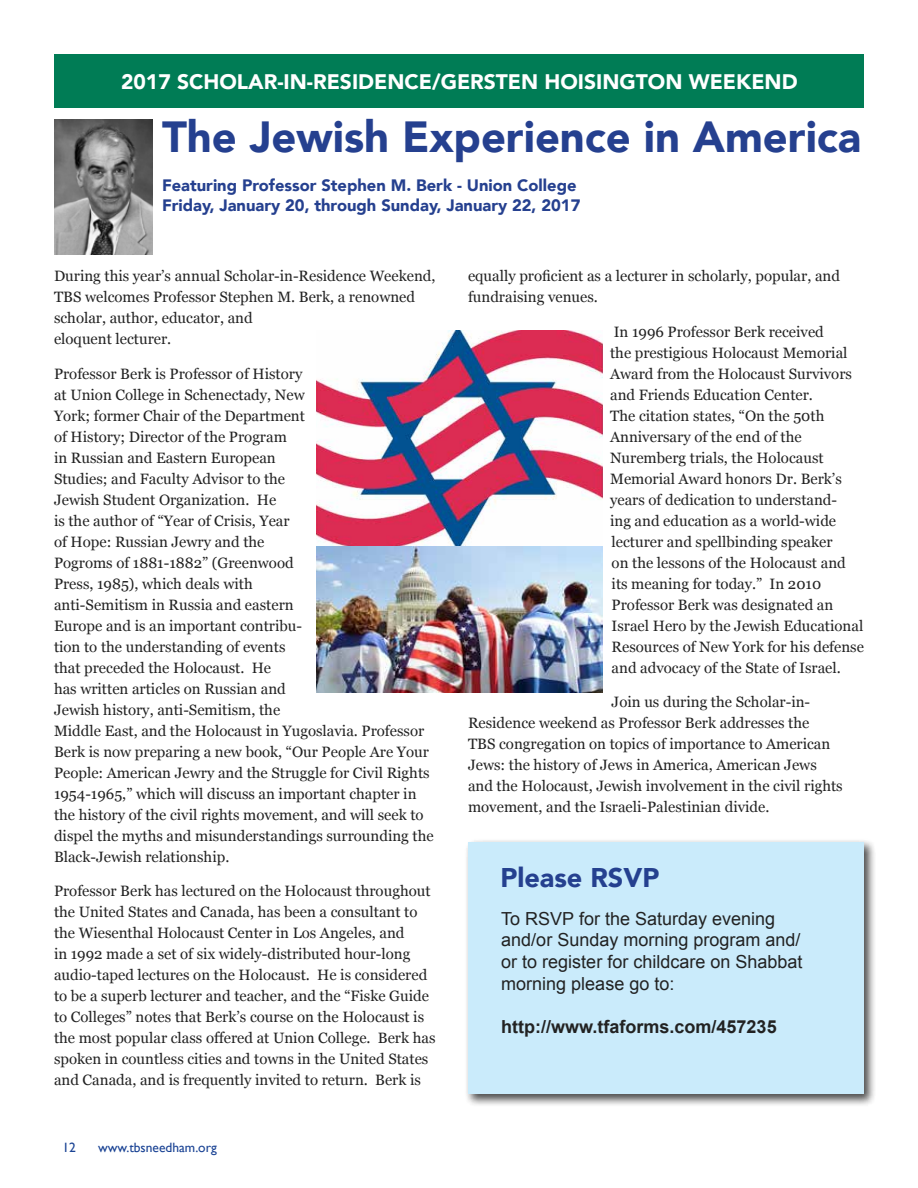
<style>
.page{position:relative;width:918px;height:1188px;background:#fff}
.page>*{position:absolute;margin:0;border:0;box-sizing:border-box;transform-origin:0 0}
.t1{font:900 43.5px "Avenir";color:#25408f}
.t2{font:900 27px "Avenir";color:#25408f}
.t3{font:900 21px "Avenir";color:#fff}
.t4{font:18px/21.6px "Arial";color:#222}
.t5{font:700 18px "Arial";color:#222}
.t6{font:900 16.5px/19.8px "Avenir";color:#25408f}
.t7{font:15px/21px "Georgia";color:#222}
.t8{font:13.5px "Gill Sans";color:#1a4394}
</style>
<div class="page">
<div style="left:464px;top:839px;width:413px;height:268px;background:#000;opacity:.75"></div>
<div style="left:468px;top:842px;width:396px;height:252px;background:#c7eafb"></div>
<div style="left:54px;top:54px;width:810px;height:54px;background:#007c55"></div>
<img style="left:316px;top:330px;width:287px;height:362px">
<img style="left:54px;top:119px;width:99px;height:136px">
<h3 class="t3" style="left:121px;top:63px;width:678px">2017 SCHOLAR-IN-RESIDENCE/GERSTEN HOISINGTON WEEKEND</h3>
<h1 class="t1" style="left:162px;top:99px;width:701px">The Jewish Experience in America</h1>
<p class="t6" style="left:162px;top:175px;width:420px">Featuring Professor Stephen M. Berk - Union College<br>Friday, January 20, through Sunday, January 22, 2017</p>
<p class="t7" style="left:54px;top:265px;width:383px">During this year’s annual Scholar-in-Residence Weekend, TBS welcomes Professor Stephen M. Berk, a renowned scholar, author, educator, and<br>eloquent lecturer.</p>
<p class="t7" style="left:54px;top:363px;width:381px">Professor Berk is Professor of History<br>at Union College in Schenectady, New<br>York; former Chair of the Department<br>of History; Director of the Program<br>in Russian and Eastern European<br>Studies; and Faculty Advisor to the<br>Jewish Student Organization. He<br>is the author of “Year of Crisis, Year<br>of Hope: Russian Jewry and the<br>Pogroms of 1881-1882” (Greenwood<br>Press, 1985), which deals with<br>anti-Semitism in Russia and eastern<br>Europe and is an important contribu-<br>tion to the understanding of events<br>that preceded the Holocaust. He<br>has written articles on Russian and<br>Jewish history, anti-Semitism, the<br>Middle East, and the Holocaust in Yugoslavia. Professor Berk is now preparing a new book, “Our People Are Your People: American Jewry and the Struggle for Civil Rights 1954-1965,” which will discuss an important chapter in the history of the civil rights movement, and will seek to dispel the myths and misunderstandings surrounding the Black-Jewish relationship.</p>
<p class="t7" style="left:54px;top:880px;width:383px">Professor Berk has lectured on the Holocaust throughout the United States and Canada, has been a consultant to the Wiesenthal Holocaust Center in Los Angeles, and<br>in 1992 made a set of six widely-distributed hour-long audio-taped lectures on the Holocaust. He is considered to be a superb lecturer and teacher, and the “Fiske Guide to Colleges” notes that Berk’s course on the Holocaust is the most popular class offered at Union College. Berk has spoken in countless cities and towns in the United States and Canada, and is frequently invited to return. Berk is</p>
<p class="t8" style="left:63px;top:1140px;width:15px">12</p>
<p class="t8" style="left:98px;top:1140px;width:120px">www.tbsneedham.org</p>
<p class="t7" style="left:468px;top:265px;width:374px">equally proficient as a lecturer in scholarly, popular, and fundraising venues.</p>
<p class="t7" style="left:610px;top:321px;width:255px">In 1996 Professor Berk received<br>the prestigious Holocaust Memorial Award from the Holocaust Survivors and Friends Education Center.<br>The citation states, “On the 50th Anniversary of the end of the Nuremberg trials, the Holocaust Memorial Award honors Dr. Berk’s years of dedication to understand-<br>ing and education as a world-wide lecturer and spellbinding speaker<br>on the lessons of the Holocaust and its meaning for today.” In 2010<br>Professor Berk was designated an Israel Hero by the Jewish Educational Resources of New York for his defense and advocacy of the State of Israel.</p>
<p class="t7" style="left:468px;top:691px;width:376px;text-indent:144px">Join us during the Scholar-in-Residence weekend as Professor Berk addresses the<br>TBS congregation on topics of importance to American Jews: the history of Jews in America, American Jews and the Holocaust, Jewish involvement in the civil rights movement, and the Israeli-Palestinian divide.</p>
<h2 class="t2" style="left:500px;top:855px;width:161px">Please RSVP</h2>
<p class="t4" style="left:501px;top:908px;width:303px">To RSVP for the Saturday evening and/or Sunday morning program and/ or to register for childcare on Shabbat morning please go to:</p>
<p class="t5" style="left:501px;top:1014px;width:277px">http://www.tfaforms.com/457235</p>
</div>
